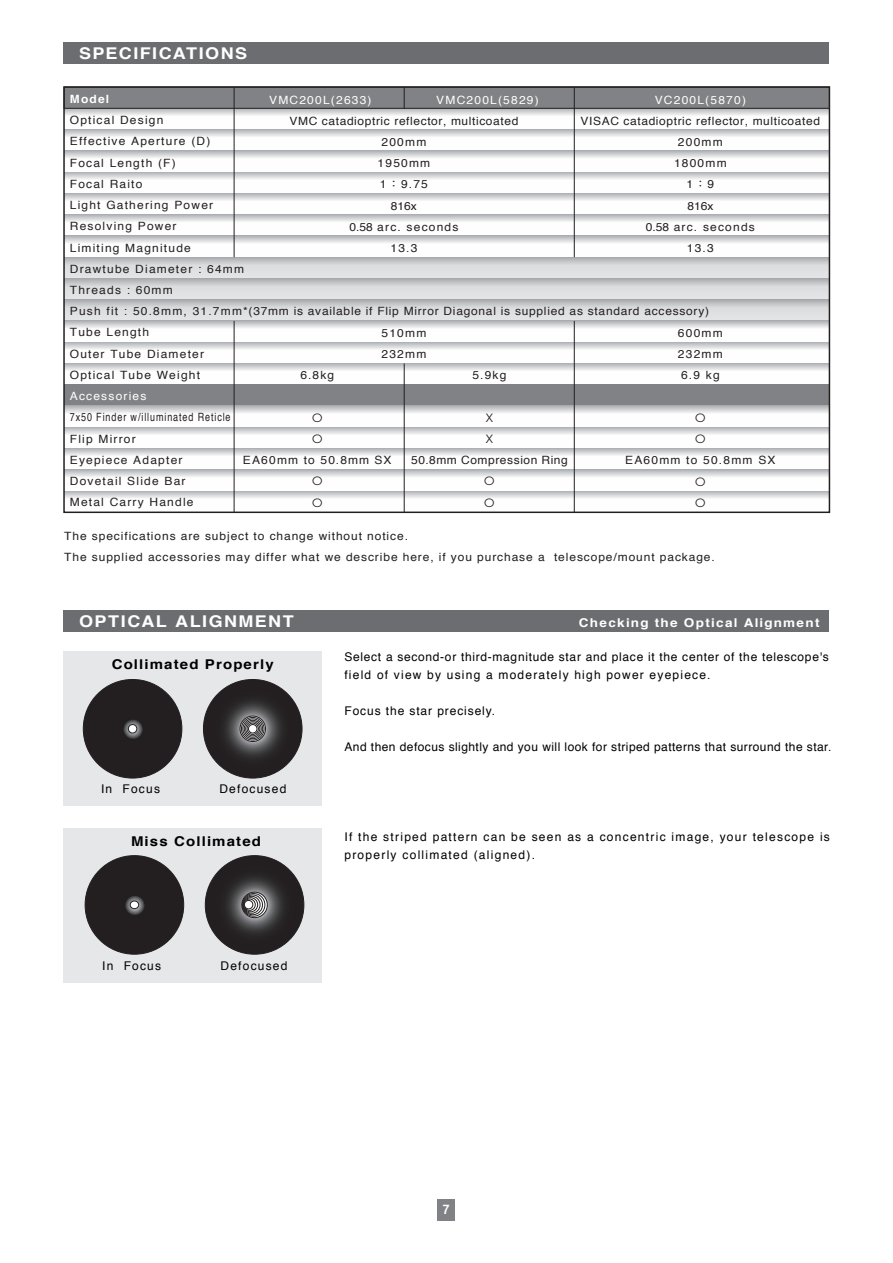
<style>
.page{position:relative;width:893px;height:1263px;background:#fff}
.page>*{position:absolute;margin:0;border:0;box-sizing:border-box;transform-origin:0 0}
.t1{font:700 16.2px "Helvetica";letter-spacing:.08em;color:#fff;scale:1.11 1}
.t2{font:700 13.5px "Helvetica";letter-spacing:.075em;color:#000;scale:1.11 1}
.t3{font:700 13.2px "Helvetica";color:#fff;scale:.92 1}
.t4{font:700 12.15px "Helvetica";letter-spacing:.095em;color:#fff;scale:1.11 1}
.t5{font:12px/18px "Helvetica";letter-spacing:.1em;color:#000}
.t6{font:12px/18px "Helvetica";letter-spacing:.06em;color:#000}
.t7{font:12px "Helvetica";letter-spacing:.035em;color:#000}
.t8{font:12px "Helvetica";letter-spacing:.075em;color:#000}
.t9{font:11.4px/21.3px "Helvetica";letter-spacing:.1em;color:#231f20;scale:1.05 1}
.t10{font:11.4px/21.3px "Helvetica";letter-spacing:.05em;color:#231f20;text-align:center;scale:1.05 1}
.t11{font:11.4px/21.3px "Helvetica";letter-spacing:.075em;color:#231f20;scale:1.05 1}
.t12{font:11.4px/21.3px "Helvetica";letter-spacing:.1em;color:#231f20;scale:.79 1}
.t13{font:11.4px "Helvetica";letter-spacing:.1em;color:#fff;scale:1.05 1}
.t14{font:11.4px "Helvetica";letter-spacing:.045em;color:#231f20;scale:1.05 1}
.t15{font:11.4px/21.3px "Avant Garde";color:#231f20;scale:1.05 1}
.t16{font:700 11.4px "Helvetica";letter-spacing:.1em;color:#fff;scale:1.05 1}
.s1{font-family:"DFHS Gothic W5 MP RKSJ H"}
</style>
<div class="page">
<div style="left:64px;top:42px;width:765px;height:22px;background:#6c6d70"></div>
<div style="left:64px;top:610px;width:765px;height:22px;background:#6c6d70"></div>
<div style="left:438px;top:1199px;width:17px;height:21px;background:#808285"></div>
<svg style="left:66px;top:109px;width:761px;height:21px"></svg>
<svg style="left:66px;top:130px;width:761px;height:21px"></svg>
<svg style="left:66px;top:151px;width:761px;height:21px"></svg>
<svg style="left:66px;top:172px;width:761px;height:21px"></svg>
<svg style="left:66px;top:193px;width:761px;height:22px"></svg>
<svg style="left:66px;top:215px;width:761px;height:21px"></svg>
<svg style="left:66px;top:236px;width:761px;height:21px"></svg>
<svg style="left:66px;top:257px;width:761px;height:21px;background:#d3d4d7"></svg>
<div style="left:64px;top:278px;width:765px;height:22px;background:linear-gradient(to bottom,#bebfc1,#ebecee)"></div>
<svg style="left:66px;top:300px;width:761px;height:21px;background:#d2d3d5"></svg>
<svg style="left:66px;top:321px;width:761px;height:21px"></svg>
<svg style="left:66px;top:342px;width:761px;height:21px"></svg>
<svg style="left:66px;top:363px;width:761px;height:22px"></svg>
<div style="left:64px;top:385px;width:765px;height:21px;background:#808285"></div>
<svg style="left:66px;top:406px;width:761px;height:21px"></svg>
<svg style="left:66px;top:427px;width:761px;height:21px"></svg>
<svg style="left:66px;top:448px;width:761px;height:22px"></svg>
<svg style="left:66px;top:470px;width:761px;height:21px"></svg>
<svg style="left:66px;top:491px;width:761px;height:19px"></svg>
<div style="left:64px;top:87px;width:766px;height:22px;background:#808285;border:1px solid #231f20"></div>
<div style="left:63px;top:86px;width:767px;height:427px;border:2px solid #231f20"></div>
<hr style="left:234px;top:87px;width:1px;height:170px;background:#231f20">
<hr style="left:234px;top:321px;width:1px;height:191px;background:#231f20">
<svg style="left:404px;top:87px;width:1px;height:22px"></svg>
<hr style="left:404px;top:363px;width:1px;height:149px;background:#231f20">
<hr style="left:574px;top:87px;width:1px;height:170px;background:#231f20">
<hr style="left:574px;top:321px;width:1px;height:191px;background:#231f20">
<div style="left:64px;top:828px;width:258px;height:154px;background:#e6e7e9"></div>
<div style="left:64px;top:652px;width:258px;height:154px;background:#e6e7e9"></div>
<svg style="left:203px;top:679px;width:99px;height:99px;background:#312f30"></svg>
<svg style="left:240px;top:716px;width:25px;height:25px"></svg>
<div style="left:240px;top:716px;width:26px;height:26px;border:1px solid #231f20;border-radius:50%"></div>
<svg style="left:241px;top:717px;width:23px;height:23px"></svg>
<div style="left:241px;top:717px;width:23px;height:23px;border:1px solid #231f20;border-radius:50%"></div>
<svg style="left:243px;top:719px;width:20px;height:20px"></svg>
<div style="left:243px;top:719px;width:20px;height:20px;border:1px solid #231f20;border-radius:50%"></div>
<svg style="left:244px;top:720px;width:17px;height:17px"></svg>
<div style="left:244px;top:720px;width:17px;height:17px;border:1px solid #231f20;border-radius:50%"></div>
<svg style="left:246px;top:722px;width:14px;height:14px"></svg>
<div style="left:246px;top:721px;width:14px;height:15px;border:1px solid #231f20;border-radius:50%"></div>
<div style="left:247px;top:723px;width:12px;height:11px;border:1px solid #231f20;border-radius:50%"></div>
<div style="left:248px;top:724px;width:9px;height:9px;background:#fff;border-radius:50%"></div>
<div style="left:248px;top:724px;width:9px;height:9px;border:1px solid #231f20;border-radius:50%"></div>
<div style="left:83px;top:679px;width:99px;height:99px;background:#231f20;border-radius:49px"></div>
<div style="left:128px;top:724px;width:9px;height:9px;background:#fff;border-radius:50%"></div>
<div style="left:128px;top:724px;width:9px;height:9px;border:1px solid #231f20;border-radius:50%"></div>
<svg style="left:205px;top:856px;width:99px;height:98px;background:#312f30"></svg>
<svg style="left:242px;top:892px;width:25px;height:26px"></svg>
<div style="left:242px;top:892px;width:25px;height:26px;border:1px solid #231f20;border-radius:50%"></div>
<svg style="left:242px;top:893px;width:23px;height:23px"></svg>
<div style="left:242px;top:893px;width:23px;height:23px;border:1px solid #231f20;border-radius:50%"></div>
<svg style="left:243px;top:895px;width:19px;height:20px"></svg>
<div style="left:243px;top:895px;width:20px;height:20px;border:1px solid #231f20;border-radius:50%"></div>
<svg style="left:243px;top:896px;width:17px;height:17px"></svg>
<div style="left:243px;top:896px;width:17px;height:17px;border:1px solid #231f20;border-radius:50%"></div>
<svg style="left:244px;top:898px;width:14px;height:14px"></svg>
<div style="left:243px;top:897px;width:15px;height:15px;border:1px solid #231f20;border-radius:50%"></div>
<div style="left:244px;top:899px;width:11px;height:11px;border:1px solid #231f20;border-radius:50%"></div>
<div style="left:244px;top:900px;width:9px;height:9px;background:#fff;border-radius:50%"></div>
<div style="left:244px;top:900px;width:9px;height:9px;border:1px solid #231f20;border-radius:50%"></div>
<div style="left:85px;top:856px;width:99px;height:98px;background:#231f20;border-radius:49px"></div>
<div style="left:130px;top:901px;width:9px;height:8px;background:#fff;border-radius:50%"></div>
<div style="left:130px;top:901px;width:9px;height:8px;border:1px solid #231f20;border-radius:50%"></div>
<h1 class="t1" style="left:79px;top:40px;width:153px">SPECIFICATIONS</h1>
<p class="t16" style="left:70px;top:90px;width:39px">Model</p>
<p class="t9" style="left:70px;top:110px;width:610px">Optical Design<br>Effective Aperture (D)<br>Focal Length (F)<br>Focal Raito<br>Light Gathering Power<br>Resolving Power<br>Limiting Magnitude<br>Drawtube Diameter : 64mm<br>Threads : 60mm<br>Push fit : 50.8mm, 31.7mm*(37mm is available if Flip Mirror Diagonal is supplied as standard accessory)<br>Tube Length<br>Outer Tube Diameter<br>Optical Tube Weight</p>
<p class="t13" style="left:70px;top:387px;width:75px">Accessories</p>
<p class="t12" style="left:70px;top:407px;width:205px">7x50 Finder w/illuminated Reticle<br>Flip Mirror<br>Eyepiece Adapter<br>Dovetail Slide Bar<br>Metal Carry Handle</p>
<p class="t11" style="left:64px;top:525px;width:621px">The specifications are subject to change without notice.<br>The supplied accessories may differ what we describe here, if you purchase a telescope/mount package.</p>
<p class="t13" style="left:269px;top:91px;width:99px">VMC200L(2633)</p>
<p class="t13" style="left:436px;top:91px;width:99px">VMC200L(5829)</p>
<p class="t10" style="left:290px;top:110px;width:219px">VMC catadioptric reflector, multicoated<br>200mm<br>1950mm<br>1<span class="s1">：</span>9.75<br>816x<br>0.58 arc. seconds<br>13.3</p>
<p class="t13" style="left:655px;top:91px;width:88px">VC200L(5870)</p>
<p class="t10" style="left:581px;top:110px;width:230px">VISAC catadioptric reflector, multicoated<br>200mm<br>1800mm<br>1<span class="s1">：</span>9<br>816x<br>0.58 arc. seconds<br>13.3</p>
<p class="t9" style="left:678px;top:323px;width:44px;text-align:justify">600mm 232mm 6.9 kg</p>
<p class="t15" style="left:695px;top:407px;width:11px">O<br>O</p>
<p class="t9" style="left:625px;top:450px;width:145px">EA60mm to 50.8mm SX</p>
<p class="t15" style="left:695px;top:471px;width:11px">O<br>O</p>
<p class="t9" style="left:382px;top:323px;width:44px">510mm<br>232mm</p>
<p class="t9" style="left:300px;top:365px;width:34px">6.8kg</p>
<p class="t15" style="left:312px;top:407px;width:11px">O<br>O</p>
<p class="t9" style="left:243px;top:450px;width:143px">EA60mm to 50.8mm SX</p>
<p class="t15" style="left:312px;top:471px;width:11px">O<br>O</p>
<p class="t9" style="left:472px;top:365px;width:34px">5.9kg</p>
<p class="t15" style="left:486px;top:407px;width:8px">X<br>X</p>
<p class="t14" style="left:411px;top:451px;width:150px">50.8mm Compression Ring</p>
<p class="t15" style="left:484px;top:471px;width:11px">O<br>O</p>
<h1 class="t1" style="left:79px;top:608px;width:195px">OPTICAL ALIGNMENT</h1>
<p class="t4" style="left:579px;top:612px;width:218px">Checking the Optical Alignment</p>
<p class="t2" style="left:112px;top:653px;width:147px">Collimated Properly</p>
<p class="t5" style="left:101px;top:780px;width:60px">In Focus</p>
<p class="t5" style="left:219px;top:780px;width:68px">Defocused</p>
<p class="t2" style="left:131px;top:830px;width:119px">Miss Collimated</p>
<p class="t5" style="left:102px;top:957px;width:60px">In Focus</p>
<p class="t5" style="left:221px;top:957px;width:68px">Defocused</p>
<p class="t6" style="left:344px;top:648px;width:486px">Select a second-or third-magnitude star and place it the center of the telescope's field of view by using a moderately high power eyepiece.</p>
<p class="t8" style="left:344px;top:702px;width:152px">Focus the star precisely.</p>
<p class="t7" style="left:344px;top:738px;width:488px">And then defocus slightly and you will look for striped patterns that surround the star.</p>
<p class="t5" style="left:344px;top:828px;width:487px">If the striped pattern can be seen as a concentric image, your telescope is properly collimated (aligned).</p>
<p class="t3" style="left:443px;top:1199px;width:9px">7</p>
</div>
